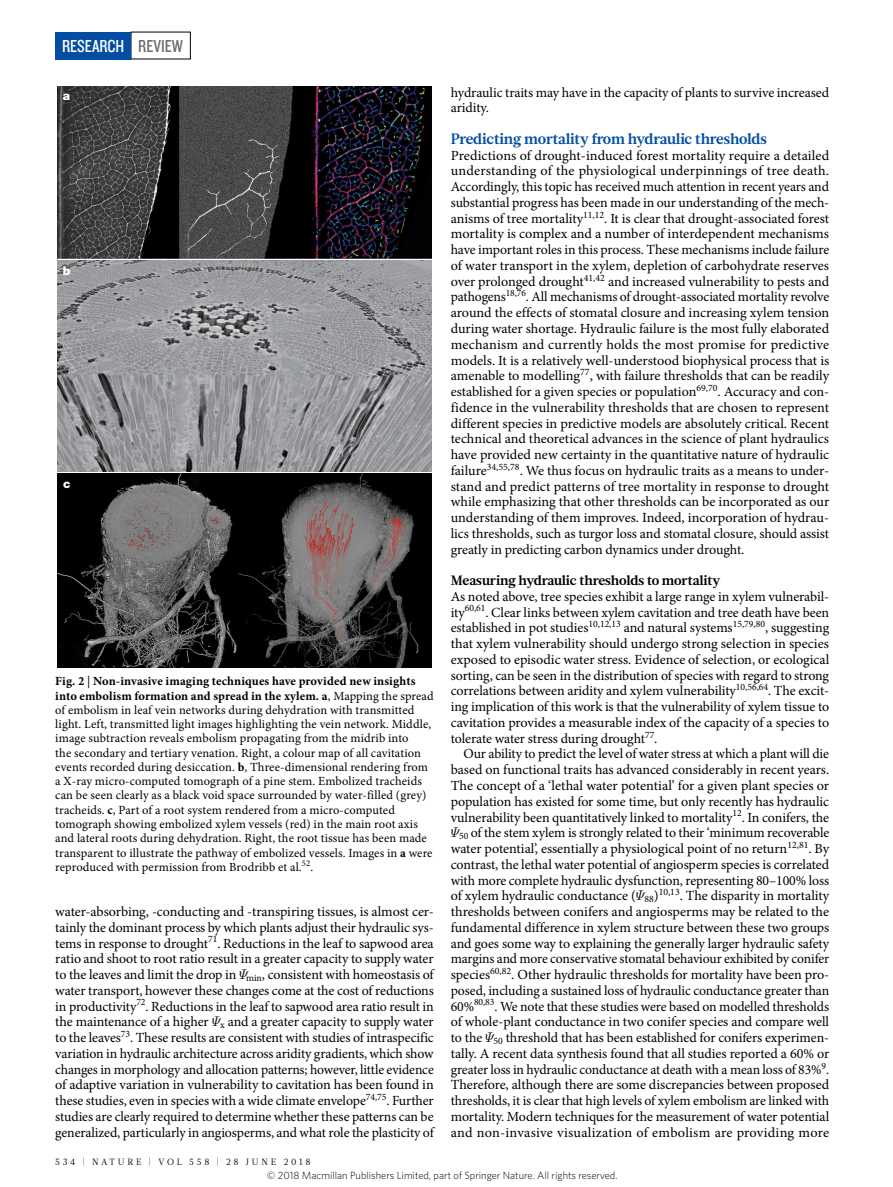
<style>
.page{position:relative;width:893px;height:1187px;background:#fff}
.page>*{position:absolute;margin:0;border:0;box-sizing:border-box;transform-origin:0 0}
.t1{font:18px "Knockout 29 Junior Ltweight";color:#fff}
.t2{font:700 15px "Glosa Math";letter-spacing:-.005em;color:#034ea2}
.t3{font:13.95px/15.8px "Minion Pro";letter-spacing:-.005em;color:#000;text-align:justify}
.t4{font:700 13.5px "Glosa Math";letter-spacing:-.005em;color:#000}
.t5{font:12.45px/14.2px "Minion Pro";letter-spacing:.01em;color:#000}
.t6{font:900 12px "Helvetica Neue LT Std";color:#fff}
.t7{font:300 10.5px "Whitney";color:#000}
.t8{font:9px "Glosa Math";letter-spacing:.3em;color:#000}
.s1{color:#6d6e71}
.s2{font-weight:700}
</style>
<div class="page">
<div style="left:55px;top:32px;width:76px;height:27px;background:#034ea2"></div>
<img style="left:57px;top:474px;width:375px;height:193px">
<img style="left:57px;top:86px;width:375px;height:172px">
<img style="left:57px;top:260px;width:375px;height:211px">
<p class="t1" style="left:62px;top:34px;width:122px">RESEARCH <span class="s1">REVIEW</span></p>
<p class="t6" style="left:63px;top:89px;width:9px">a</p>
<p class="t6" style="left:63px;top:263px;width:9px">b</p>
<p class="t6" style="left:63px;top:476px;width:9px">c</p>
<p class="t5" style="left:55px;top:674px;width:380px"><span class="s2">Fig. 2</span> | <span class="s2">Non-invasive imaging techniques have provided new insights into embolism formation and spread in the xylem. a</span>, Mapping the spread of embolism in leaf vein networks during dehydration with transmitted light. Left, transmitted light images highlighting the vein network. Middle, image subtraction reveals embolism propagating from the midrib into<br>the secondary and tertiary venation. Right, a colour map of all cavitation events recorded during desiccation. <span class="s2">b</span>, Three-dimensional rendering from a X-ray micro-computed tomograph of a pine stem. Embolized tracheids can be seen clearly as a black void space surrounded by water-filled (grey) tracheids. <span class="s2">c</span>, Part of a root system rendered from a micro-computed tomograph showing embolized xylem vessels (red) in the main root axis and lateral roots during dehydration. Right, the root tissue has been made transparent to illustrate the pathway of embolized vessels. Images in <span class="s2">a</span> were reproduced with permission from Brodribb et al.<sup>52</sup>.</p>
<p class="t3" style="left:55px;top:903px;width:380px">water-absorbing, -conducting and -transpiring tissues, is almost cer&shy;tainly the dominant process by which plants adjust their hydraulic sys&shy;tems in response to drought<sup>71</sup>. Reductions in the leaf to sapwood area ratio and shoot to root ratio result in a greater capacity to supply water to the leaves and limit the drop in <sub>min</sub>, consistent with homeostasis of water transport, however these changes come at the cost of reductions in productivity<sup>72</sup>. Reductions in the leaf to sapwood area ratio result in the maintenance of a higher <sub>x</sub> and a greater capacity to supply water to the leaves<sup>73</sup>. These results are consistent with studies of intraspecific variation in hydraulic architecture across aridity gradients, which show changes in morphology and allocation patterns; however, little evidence of adaptive variation in vulnerability to cavitation has been found in these studies, even in species with a wide climate envelope<sup>74,75</sup>. Further studies are clearly required to determine whether these patterns can be generalized, particularly in angiosperms, and what role the plasticity of</p>
<p class="t3" style="left:451px;top:84px;width:380px">hydraulic traits may have in the capacity of plants to survive increased aridity.</p>
<p class="t2" style="left:451px;top:129px;width:318px">Predicting mortality from hydraulic thresholds</p>
<p class="t3" style="left:451px;top:147px;width:380px">Predictions of drought-induced forest mortality require a detailed understanding of the physiological underpinnings of tree death.<br>Accordingly, this topic has received much attention in recent years and substantial progress has been made in our understanding of the mech&shy;anisms of tree mortality<sup>11,12</sup>. It is clear that drought-associated forest mortality is complex and a number of interdependent mechanisms have important roles in this process. These mechanisms include failure of water transport in the xylem, depletion of carbohydrate reserves over prolonged drought<sup>41,42</sup> and increased vulnerability to pests and pathogens<sup>18,76</sup>. All mechanisms of drought-associated mortality revolve around the effects of stomatal closure and increasing xylem tension during water shortage. Hydraulic failure is the most fully elaborated mechanism and currently holds the most promise for predictive models. It is a relatively well-understood biophysical process that is amenable to modelling<sup>77</sup>, with failure thresholds that can be readily established for a given species or population<sup>69,70</sup>. Accuracy and con&shy;fidence in the vulnerability thresholds that are chosen to represent different species in predictive models are absolutely critical. Recent technical and theoretical advances in the science of plant hydraulics have provided new certainty in the quantitative nature of hydraulic failure<sup>34,55,78</sup>. We thus focus on hydraulic traits as a means to under&shy;stand and predict patterns of tree mortality in response to drought while emphasizing that other thresholds can be incorporated as our understanding of them improves. Indeed, incorporation of hydrau&shy;lics thresholds, such as turgor loss and stomatal closure, should assist greatly in predicting carbon dynamics under drought.</p>
<p class="t4" style="left:451px;top:571px;width:271px">Measuring hydraulic thresholds to mortality</p>
<p class="t3" style="left:451px;top:588px;width:380px">As noted above, tree species exhibit a large range in xylem vulnerabil&shy;ity<sup>60,61</sup>. Clear links between xylem cavitation and tree death have been established in pot studies<sup>10,12,13</sup> and natural systems<sup>15,79,80</sup>, suggesting that xylem vulnerability should undergo strong selection in species exposed to episodic water stress. Evidence of selection, or ecological sorting, can be seen in the distribution of species with regard to strong correlations between aridity and xylem vulnerability<sup>10,56,64</sup>. The excit&shy;ing implication of this work is that the vulnerability of xylem tissue to cavitation provides a measurable index of the capacity of a species to tolerate water stress during drought<sup>77</sup>.</p>
<p class="t3" style="left:451px;top:746px;width:380px;text-align:right">Our ability to predict the level of water stress at which a plant will die based on functional traits has advanced considerably in recent years.<br>The concept of a ‘lethal water potential’ for a given plant species or population has existed for some time, but only recently has hydraulic vulnerability been quantitatively linked to mortality<sup>12</sup>. In conifers, the <sub>50</sub> of the stem xylem is strongly related to their ‘minimum recoverable water potential’, essentially a physiological point of no return<sup>12,81</sup>. By contrast, the lethal water potential of angiosperm species is correlated with more complete hydraulic dysfunction, representing 80–100% loss of xylem hydraulic conductance ( <sub>88</sub>)<sup>10,13</sup>. The disparity in mortality thresholds between conifers and angiosperms may be related to the fundamental difference in xylem structure between these two groups and goes some way to explaining the generally larger hydraulic safety margins and more conservative stomatal behaviour exhibited by conifer species<sup>60,82</sup>. Other hydraulic thresholds for mortality have been pro&shy;posed, including a sustained loss of hydraulic conductance greater than 60%<sup>80,83</sup>. We note that these studies were based on modelled thresholds of whole-plant conductance in two conifer species and compare well to the <sub>50</sub> threshold that has been established for conifers experimen&shy;tally. A recent data synthesis found that all studies reported a 60% or greater loss in hydraulic conductance at death with a mean loss of 83%<sup>9</sup>.<br>Therefore, although there are some discrepancies between proposed thresholds, it is clear that high levels of xylem embolism are linked with mortality. Modern techniques for the measurement of water potential and non-invasive visualization of embolism are providing more</p>
<p class="t8" style="left:55px;top:1155px;width:257px">534 | NATURE | VOL 558 | 28 JUNE 2018</p>
<p class="t7" style="left:267px;top:1168px;width:352px">© 2018 Macmillan Publishers Limited, part of Springer Nature. All rights reserved.</p>
</div>
